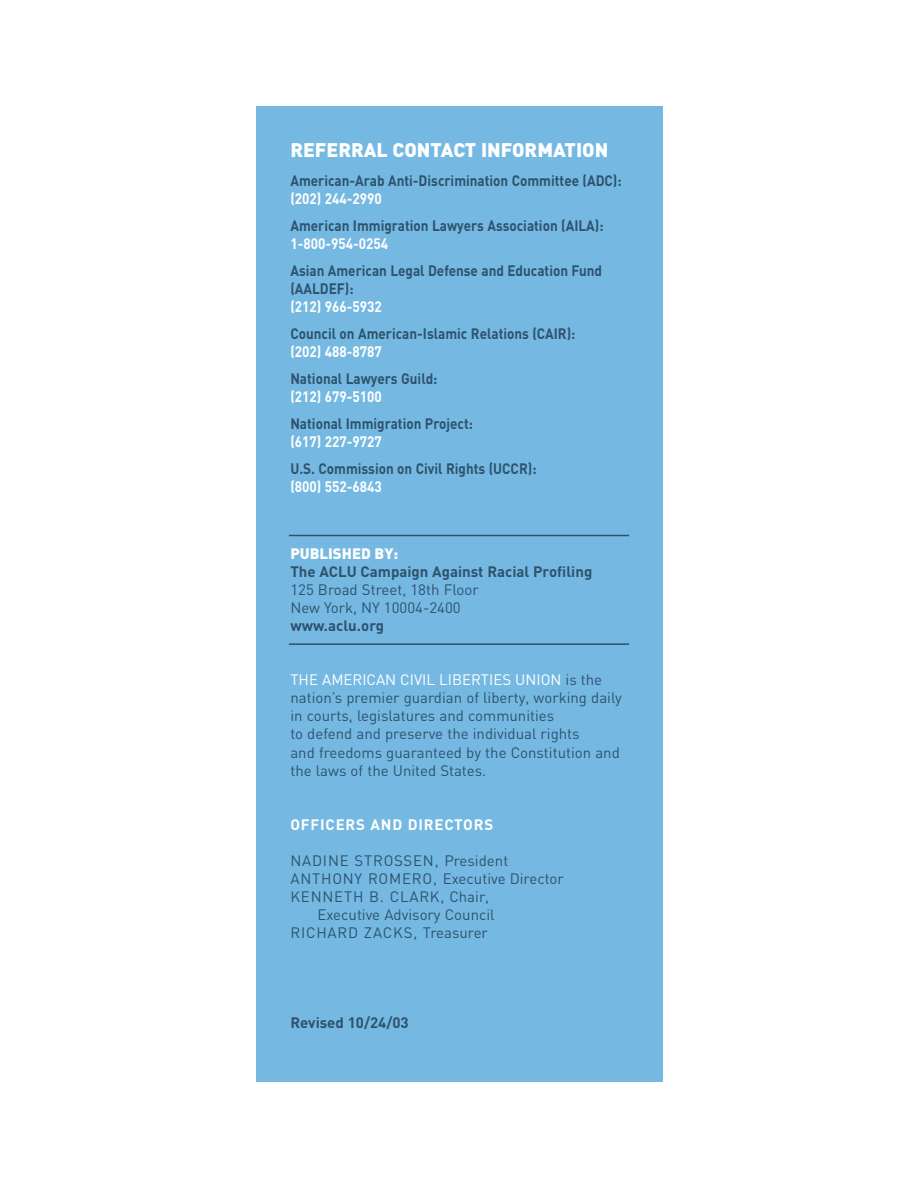
<style>
.page{position:relative;width:918px;height:1188px;background:#fff}
.page>*{position:absolute;margin:0;border:0;box-sizing:border-box;transform-origin:0 0}
.t1{font:900 19.5px "DIN";color:#fff}
.t2{font:15px/18px "DIN";color:#2e526c}
.t3{font:700 15px/18px "DIN";color:#2e526c;scale:.9 1}
.t4{font:700 15px "DIN";color:#fff;scale:.9 1}
.t5{font:700 15px "DIN";color:#2e526c}
.t6{font:15px "DIN";letter-spacing:.05em;color:#2e526c}
.t7{font:15px "DIN";letter-spacing:.045em;color:#2e526c}
.t8{font:700 15px "DIN";letter-spacing:.055em;color:#fff}
.t9{font:900 15px "DIN";color:#fff}
.s1{color:#fff}
</style>
<div class="page">
<div style="left:256px;top:106px;width:407px;height:976px;background:#75b9e3"></div>
<hr style="left:289px;top:535px;width:340px;height:1px;background:#2e526c">
<hr style="left:289px;top:643px;width:340px;height:2px;background:#2e526c">
<h1 class="t1" style="left:290px;top:143px;width:320px">REFERRAL CONTACT INFORMATION</h1>
<p class="t3" style="left:290px;top:173px;width:370px">American-Arab Anti-Discrimination Committee (ADC):</p>
<p class="t4" style="left:290px;top:193px;width:103px">(202) 244-2990</p>
<p class="t3" style="left:290px;top:218px;width:349px">American Immigration Lawyers Association (AILA):</p>
<p class="t4" style="left:290px;top:238px;width:110px">1-800-954-0254</p>
<p class="t3" style="left:290px;top:263px;width:348px">Asian American Legal Defense and Education Fund (AALDEF):</p>
<p class="t4" style="left:290px;top:301px;width:103px">(212) 966-5932</p>
<p class="t3" style="left:290px;top:326px;width:318px">Council on American-Islamic Relations (CAIR):</p>
<p class="t4" style="left:290px;top:346px;width:103px">(202) 488-8787</p>
<p class="t3" style="left:290px;top:371px;width:165px">National Lawyers Guild:</p>
<p class="t4" style="left:290px;top:391px;width:103px">(212) 679-5100</p>
<p class="t3" style="left:290px;top:416px;width:204px">National Immigration Project:</p>
<p class="t4" style="left:290px;top:437px;width:103px">(617) 227-9727</p>
<p class="t3" style="left:290px;top:461px;width:275px">U.S. Commission on Civil Rights (UCCR):</p>
<p class="t4" style="left:290px;top:482px;width:103px">(800) 552-6843</p>
<p class="t9" style="left:290px;top:548px;width:109px">PUBLISHED BY:</p>
<p class="t5" style="left:290px;top:566px;width:303px">The ACLU Campaign Against Racial Profiling</p>
<p class="t2" style="left:290px;top:583px;width:190px">125 Broad Street, 18th Floor<br>New York, NY 10004-2400</p>
<p class="t5" style="left:290px;top:621px;width:95px">www.aclu.org</p>
<p class="t2" style="left:290px;top:673px;width:333px"><span class="s1">THE AMERICAN CIVIL LIBERTIES UNION</span> is the nation’s premier guardian of liberty, working daily in courts, legislatures and communities<br>to defend and preserve the individual rights<br>and freedoms guaranteed by the Constitution and the laws of the United States.</p>
<p class="t8" style="left:290px;top:819px;width:204px">OFFICERS AND DIRECTORS</p>
<p class="t6" style="left:290px;top:855px;width:219px">NADINE STROSSEN, President</p>
<p class="t2" style="left:290px;top:871px;width:275px">ANTHONY ROMERO, Executive Director</p>
<p class="t6" style="left:290px;top:891px;width:200px">KENNETH B. CLARK, Chair,</p>
<p class="t2" style="left:317px;top:907px;width:179px">Executive Advisory Council</p>
<p class="t7" style="left:290px;top:927px;width:199px">RICHARD ZACKS, Treasurer</p>
<p class="t5" style="left:290px;top:1017px;width:120px">Revised 10/24/03</p>
</div>
